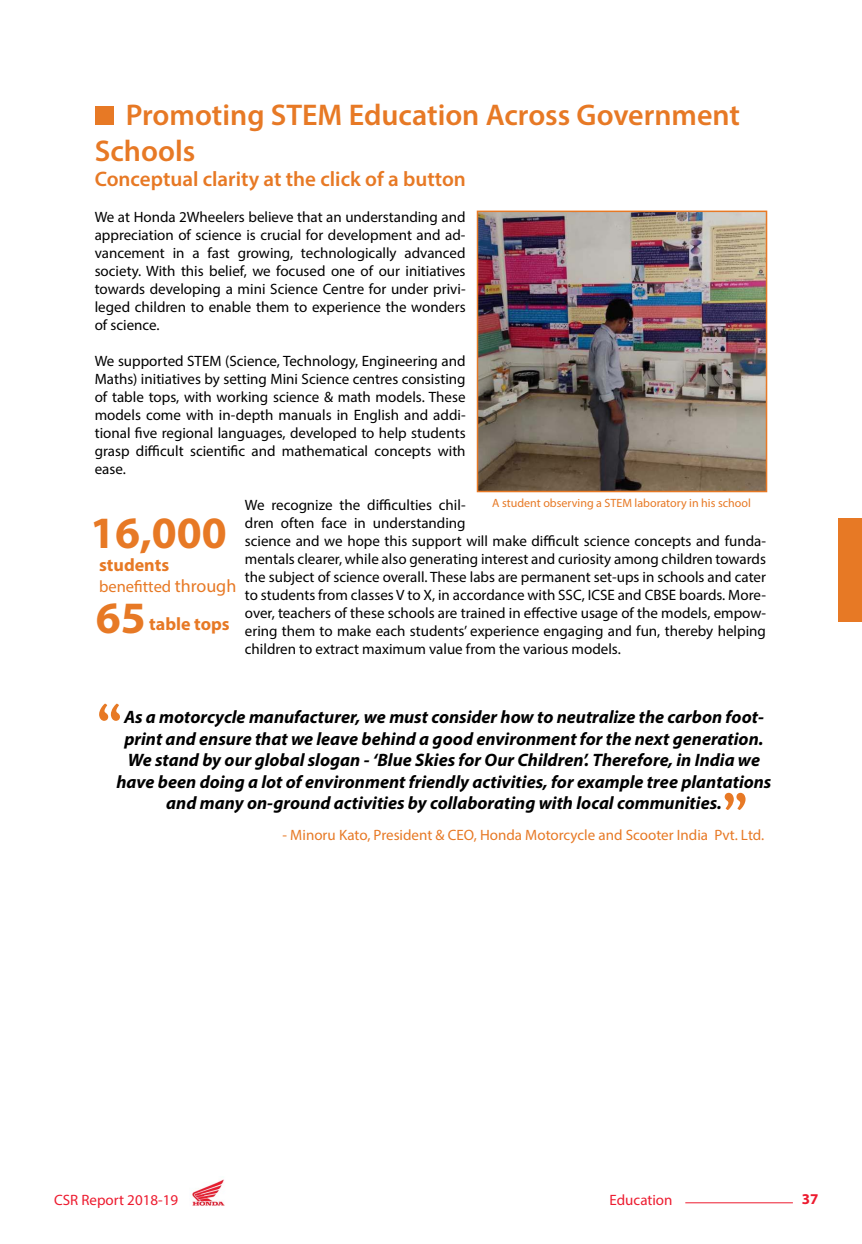
<style>
.page{position:relative;width:862px;height:1244px;background:#fff}
.page>*{position:absolute;margin:0;border:0;box-sizing:border-box;transform-origin:0 0}
.t1{font:condensed 54px "Bernard";color:#e77925}
.t2{font:700 45px/84.8px "Myriad Pro";color:#e77925}
.t3{font:600 30px/36px "Myriad Pro";color:#e77925}
.t4{font:600 21px "Myriad Pro";color:#e77925}
.t5{font:italic 700 18px/21.6px "Myriad Pro";color:#000;text-align:center}
.t6{font:700 18px "Myriad Pro";color:#e77925}
.t7{font:16.5px "Myriad Pro";color:#e77925}
.t8{font:15px/18px "Myriad Pro";color:#000;text-align:justify}
.t9{font:15px "Myriad Pro";color:#e77925}
.t10{font:15px "Myriad Pro";color:#ed1b2f}
.t11{font:700 15px "Myriad Pro";color:#ed1b2f}
.t12{font:12px "Myriad Pro";color:#e77925}
.s1{font-size:18px}
</style>
<div class="page">
<img style="left:479px;top:214px;width:284px;height:275px">
<div style="left:476px;top:211px;width:290px;height:281px;border:2px solid #e77925"></div>
<div style="left:96px;top:107px;width:18px;height:18px;background:#e77925"></div>
<div style="left:837px;top:518px;width:24px;height:104px;background:#e77925"></div>
<hr style="left:685px;top:1202px;width:107px;height:1px;background:#ed1b2f">
<img style="left:192px;top:1179px;width:33px;height:27px">
<h3 class="t3" style="left:95px;top:96px;width:646px;text-indent:31px">Promoting STEM Education Across Government<br>Schools</h3>
<h3 class="t4" style="left:95px;top:166px;width:372px">Conceptual clarity at the click of a button</h3>
<p class="t8" style="left:95px;top:208px;width:372px">We at Honda 2Wheelers believe that an understanding and appreciation of science is crucial for development and ad&shy;vancement in a fast growing, technologically advanced society. With this belief, we focused one of our initiatives towards developing a mini Science Centre for under privi&shy;leged children to enable them to experience the wonders of science.</p>
<p class="t8" style="left:95px;top:352px;width:372px">We supported STEM (Science, Technology, Engineering and Maths) initiatives by setting Mini Science centres consisting of table tops, with working science &amp; math models. These models come with in-depth manuals in English and addi&shy;tional five regional languages, developed to help students grasp difficult scientific and mathematical concepts with ease.</p>
<p class="t8" style="left:245px;top:496px;width:522px;text-align:left">We recognize the difficulties chil-<br>dren often face in understanding<br>science and we hope this support will make difficult science concepts and funda&shy;mentals clearer, while also generating interest and curiosity among children towards the subject of science overall. These labs are permanent set-ups in schools and cater to students from classes V to X, in accordance with SSC, ICSE and CBSE boards. More&shy;over, teachers of these schools are trained in effective usage of the models, empow&shy;ering them to make each students’ experience engaging and fun, thereby helping children to extract maximum value from the various models.</p>
<p class="t12" style="left:492px;top:496px;width:260px">A student observing a STEM laboratory in his school</p>
<h2 class="t2" style="left:90px;top:489px;width:138px">16,000<br>65</h2>
<p class="t6" style="left:99px;top:553px;width:72px">students</p>
<p class="t7" style="left:99px;top:576px;width:139px">benefitted <span class="s1">through</span></p>
<p class="t6" style="left:149px;top:612px;width:82px">table tops</p>
<h1 class="t1" style="left:122px;top:730px;width:27px;rotate:-180deg">”</h1>
<p class="t5" style="left:116px;top:705px;width:656px">As a motorcycle manufacturer, we must consider how to neutralize the carbon foot&shy;print and ensure that we leave behind a good environment for the next generation.<br>We stand by our global slogan - ‘Blue Skies for Our Children’. Therefore, in India we have been doing a lot of environment friendly activities, for example tree plantations and many on-ground activities by collaborating with local communities.</p>
<h1 class="t1" style="left:721px;top:784px;width:27px">”</h1>
<p class="t9" style="left:282px;top:825px;width:483px">- Minoru Kato, President &amp; CEO, Honda Motorcycle and Scooter India Pvt. Ltd.</p>
<p class="t10" style="left:54px;top:1190px;width:125px">CSR Report 2018-19</p>
<p class="t10" style="left:609px;top:1190px;width:64px">Education</p>
<p class="t11" style="left:801px;top:1189px;width:18px">37</p>
</div>
